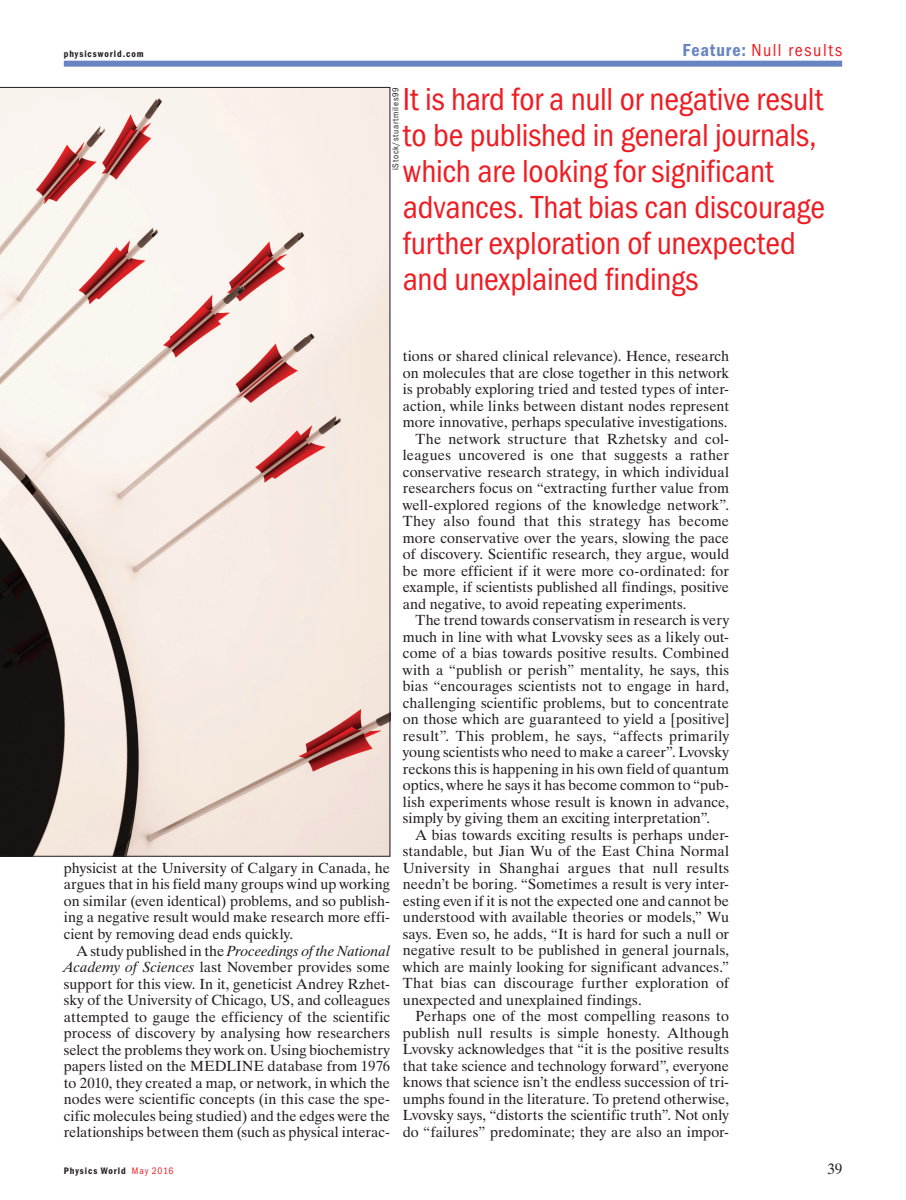
<style>
.page{position:relative;width:906px;height:1200px;background:#fff}
.page>*{position:absolute;margin:0;border:0;box-sizing:border-box;transform-origin:0 0}
.t1{font:33px/36px "Franklin Got Cd Io P";letter-spacing:-.01em;color:#ee1d23}
.t2{font:18px "Franklin Got Cd Io P";letter-spacing:.09em;color:#ee1d23}
.t3{font:15px "Dutch 801 BT";color:#231f20}
.t4{font:14.7px/16.5px "Dutch 801 BT";letter-spacing:.005em;color:#231f20;text-align:justify}
.t5{font:14.7px "Dutch 801 BT";letter-spacing:.025em;color:#231f20}
.t6{font:600 9.75px "Franklin Got Cd Io P";letter-spacing:.1em;color:#231f20}
.t7{font:9px "Franklin Got Cd Io P";letter-spacing:.07em;color:#231f20}
.s1{font-weight:600;color:#6984c3}
.s2{font-style:italic}
.s3{font-weight:400;color:#ee1d23}
</style>
<div class="page">
<div style="left:64px;top:61px;width:778px;height:6px;background:#6984c3"></div>
<svg style="left:0;top:87px;width:390px;height:769px"></svg>
<p class="t6" style="left:64px;top:48px;width:81px">physicsworld.com</p>
<p class="t2" style="left:682px;top:40px;width:161px"><span class="s1">Feature:</span> Null results</p>
<h1 class="t1" style="left:403px;top:81px;width:424px">It is hard for a null or negative result to be published in general journals, which are looking for significant advances. That bias can discourage further exploration of unexpected and unexplained findings</h1>
<p class="t7" style="left:390px;top:170px;width:84px;rotate:-90deg">iStock/stuartmiles99</p>
<p class="t4" style="left:64px;top:859px;width:328px">physicist at the University of Calgary in Canada, he argues that in his field many groups wind up working on similar (even identical) problems, and so publish&shy;ing a negative result would make research more effi&shy;cient by removing dead ends quickly.</p>
<p class="t4" style="left:64px;top:941px;width:328px;text-indent:13px">A study published in the <span class="s2">Proceedings of the National Academy of Sciences</span> last November provides some support for this view. In it, geneticist Andrey Rzhet&shy;sky of the University of Chicago, US, and colleagues attempted to gauge the efficiency of the scientific process of discovery by analysing how researchers select the problems they work on. Using biochemistry papers listed on the MEDLINE database from 1976 to 2010, they created a map, or network, in which the nodes were scientific concepts (in this case the spe&shy;cific molecules being studied) and the edges were the relationships between them (such as physical interac-</p>
<p class="t4" style="left:403px;top:347px;width:328px">tions or shared clinical relevance). Hence, research</p>
<p class="t4" style="left:403px;top:364px;width:328px">on molecules that are close together in this network</p>
<p class="t4" style="left:403px;top:380px;width:328px">is probably exploring tried and tested types of inter-</p>
<p class="t4" style="left:403px;top:397px;width:328px">action, while links between distant nodes represent</p>
<p class="t4" style="left:403px;top:413px;width:326px">more innovative, perhaps speculative investigations.</p>
<p class="t4" style="left:415px;top:430px;width:315px">The network structure that Rzhetsky and col-</p>
<p class="t4" style="left:403px;top:446px;width:328px">leagues uncovered is one that suggests a rather</p>
<p class="t4" style="left:403px;top:463px;width:328px">conservative research strategy, in which individual</p>
<p class="t4" style="left:403px;top:479px;width:328px">researchers focus on “extracting further value from</p>
<p class="t4" style="left:403px;top:496px;width:328px">well-explored regions of the knowledge network”.</p>
<p class="t5" style="left:403px;top:512px;width:328px">They also found that this strategy has become</p>
<p class="t4" style="left:403px;top:529px;width:328px">more conservative over the years, slowing the pace</p>
<p class="t4" style="left:403px;top:545px;width:328px">of discovery. Scientific research, they argue, would</p>
<p class="t4" style="left:403px;top:562px;width:328px">be more efficient if it were more co-ordinated: for</p>
<p class="t4" style="left:403px;top:578px;width:328px">example, if scientists published all findings, positive</p>
<p class="t4" style="left:403px;top:595px;width:285px">and negative, to avoid repeating experiments.</p>
<p class="t4" style="left:415px;top:611px;width:315px">The trend towards conservatism in research is very</p>
<p class="t4" style="left:403px;top:628px;width:328px">much in line with what Lvovsky sees as a likely out-</p>
<p class="t4" style="left:403px;top:644px;width:328px">come of a bias towards positive results. Combined</p>
<p class="t4" style="left:403px;top:661px;width:328px">with a “publish or perish” mentality, he says, this</p>
<p class="t4" style="left:403px;top:677px;width:328px">bias “encourages scientists not to engage in hard,</p>
<p class="t4" style="left:403px;top:694px;width:328px">challenging scientific problems, but to concentrate</p>
<p class="t4" style="left:403px;top:710px;width:328px">on those which are guaranteed to yield a [positive]</p>
<p class="t4" style="left:403px;top:727px;width:328px">result”. This problem, he says, “affects primarily</p>
<p class="t4" style="left:403px;top:743px;width:328px">young scientists who need to make a career”. Lvovsky</p>
<p class="t4" style="left:403px;top:760px;width:328px">reckons this is happening in his own field of quantum</p>
<p class="t4" style="left:403px;top:776px;width:328px">optics, where he says it has become common to “pub-</p>
<p class="t4" style="left:403px;top:793px;width:328px">lish experiments whose result is known in advance,</p>
<p class="t4" style="left:403px;top:809px;width:309px">simply by giving them an exciting interpretation”.</p>
<p class="t4" style="left:415px;top:826px;width:315px">A bias towards exciting results is perhaps under-</p>
<p class="t4" style="left:403px;top:842px;width:328px">standable, but Jian Wu of the East China Normal</p>
<p class="t5" style="left:403px;top:858px;width:328px">University in Shanghai argues that null results</p>
<p class="t4" style="left:403px;top:875px;width:328px">needn’t be boring. “Sometimes a result is very inter-</p>
<p class="t4" style="left:403px;top:892px;width:328px">esting even if it is not the expected one and cannot be</p>
<p class="t4" style="left:403px;top:908px;width:328px">understood with available theories or models,” Wu</p>
<p class="t4" style="left:403px;top:925px;width:328px">says. Even so, he adds, “It is hard for such a null or</p>
<p class="t4" style="left:403px;top:941px;width:328px">negative result to be published in general journals,</p>
<p class="t4" style="left:403px;top:958px;width:328px">which are mainly looking for significant advances.”</p>
<p class="t4" style="left:403px;top:974px;width:328px">That bias can discourage further exploration of</p>
<p class="t4" style="left:403px;top:991px;width:240px">unexpected and unexplained findings.</p>
<p class="t4" style="left:415px;top:1007px;width:315px">Perhaps one of the most compelling reasons to</p>
<p class="t4" style="left:403px;top:1024px;width:328px">publish null results is simple honesty. Although</p>
<p class="t4" style="left:403px;top:1040px;width:328px">Lvovsky acknowledges that “it is the positive results</p>
<p class="t4" style="left:403px;top:1057px;width:328px">that take science and technology forward”, everyone</p>
<p class="t4" style="left:403px;top:1073px;width:328px">knows that science isn’t the endless succession of tri-</p>
<p class="t4" style="left:403px;top:1090px;width:328px">umphs found in the literature. To pretend otherwise,</p>
<p class="t4" style="left:403px;top:1106px;width:328px">Lvovsky says, “distorts the scientific truth”. Not only</p>
<p class="t4" style="left:403px;top:1123px;width:328px">do “failures” predominate; they are also an impor-</p>
<p class="t6" style="left:64px;top:1165px;width:111px">Physics World <span class="s3">May 2016</span></p>
<p class="t3" style="left:827px;top:1159px;width:16px">39</p>
</div>
